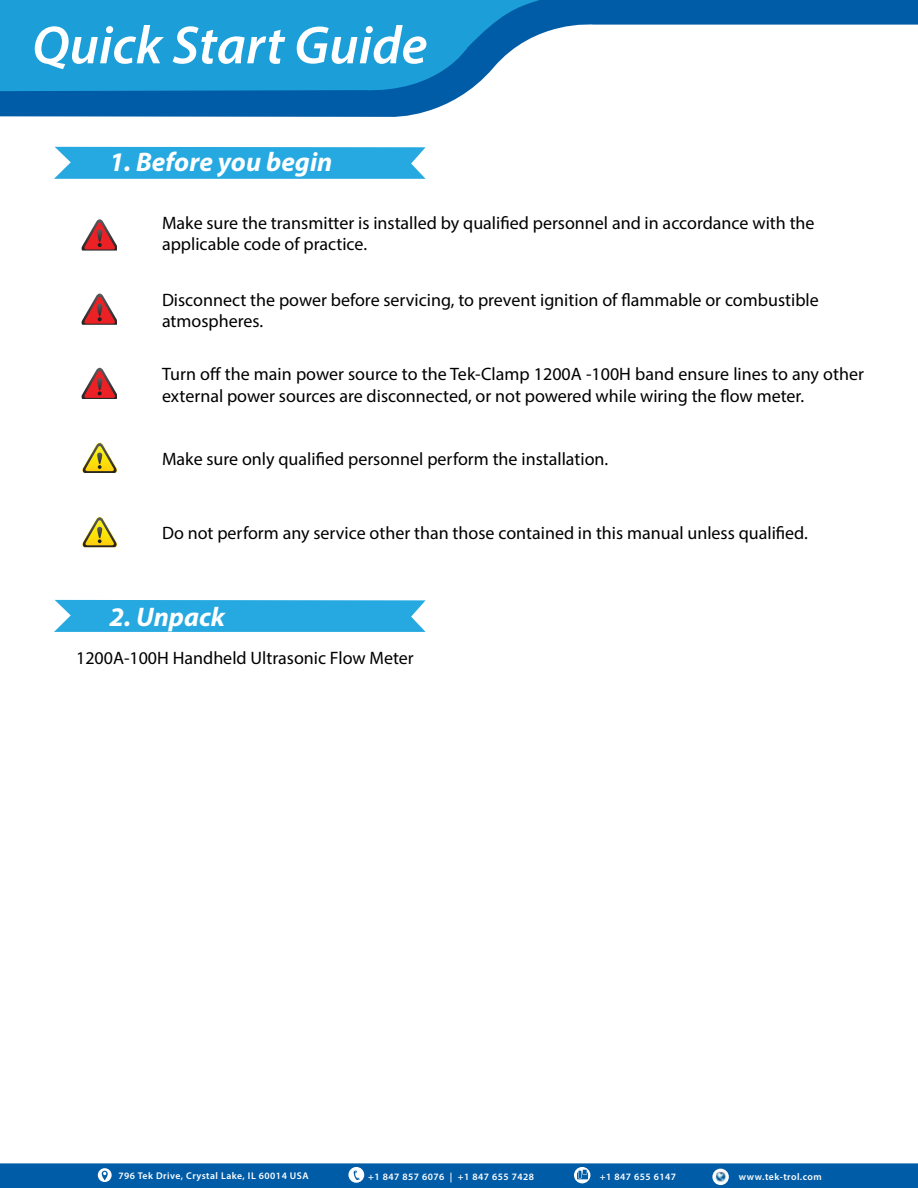
<style>
.page{position:relative;width:918px;height:1188px;background:#fff}
.page>*{position:absolute;margin:0;border:0;box-sizing:border-box;transform-origin:0 0}
.t1{font:italic 600 54px "Myriad Pro";color:#fff}
.t2{font:italic 700 27px "Myriad Pro";color:#fff}
.t3{font:18px/21.6px "Myriad Pro";color:#000}
.t4{font:600 9.75px "Myriad Pro";letter-spacing:.05em;color:#fff}
</style>
<div class="page">
<svg style="left:0;top:0;width:918px;height:117px"></svg>
<svg style="left:0;top:0;width:540px;height:93px;background:#229bd5"></svg>
<div style="left:0;top:1163px;width:918px;height:25px;background:#005ca6"></div>
<svg style="left:98px;top:1168px;width:14px;height:14px"></svg>
<svg style="left:102px;top:1171px;width:6px;height:9px"></svg>
<svg style="left:348px;top:1167px;width:16px;height:16px"></svg>
<svg style="left:354px;top:1170px;width:6px;height:10px"></svg>
<svg style="left:574px;top:1167px;width:16px;height:16px"></svg>
<svg style="left:577px;top:1170px;width:11px;height:9px"></svg>
<svg style="left:712px;top:1169px;width:17px;height:16px"></svg>
<svg style="left:715px;top:1170px;width:12px;height:12px"></svg>
<svg style="left:54px;top:147px;width:372px;height:32px;background:#31ace1"></svg>
<svg style="left:54px;top:600px;width:372px;height:32px;background:#30ace1"></svg>
<svg style="left:82px;top:443px;width:35px;height:30px"></svg>
<svg style="left:82px;top:517px;width:35px;height:30px"></svg>
<svg style="left:81px;top:219px;width:36px;height:32px"></svg>
<svg style="left:81px;top:294px;width:36px;height:31px"></svg>
<svg style="left:81px;top:368px;width:36px;height:31px"></svg>
<h1 class="t1" style="left:32px;top:11px;width:397px">Quick Start Guide</h1>
<h2 class="t2" style="left:109px;top:144px;width:224px">1. Before you begin</h2>
<p class="t3" style="left:162px;top:212px;width:654px">Make sure the transmitter is installed by qualified personnel and in accordance with the applicable code of practice.</p>
<p class="t3" style="left:162px;top:289px;width:658px">Disconnect the power before servicing, to prevent ignition of flammable or combustible atmospheres.</p>
<p class="t3" style="left:162px;top:363px;width:703px">Turn off the main power source to the Tek-Clamp 1200A -100H band ensure lines to any other external power sources are disconnected, or not powered while wiring the flow meter.</p>
<p class="t3" style="left:162px;top:448px;width:448px">Make sure only qualified personnel perform the installation.</p>
<p class="t3" style="left:162px;top:522px;width:648px">Do not perform any service other than those contained in this manual unless qualified.</p>
<h2 class="t2" style="left:109px;top:599px;width:117px">2. Unpack</h2>
<p class="t3" style="left:76px;top:647px;width:339px">1200A-100H Handheld Ultrasonic Flow Meter</p>
<p class="t4" style="left:118px;top:1170px;width:192px">796 Tek Drive, Crystal Lake, IL 60014 USA</p>
<p class="t4" style="left:368px;top:1171px;width:167px">+1 847 857 6076 | +1 847 655 7428</p>
<p class="t4" style="left:600px;top:1171px;width:78px">+1 847 655 6147</p>
<p class="t4" style="left:739px;top:1171px;width:84px">www.tek-trol.com</p>
</div>
